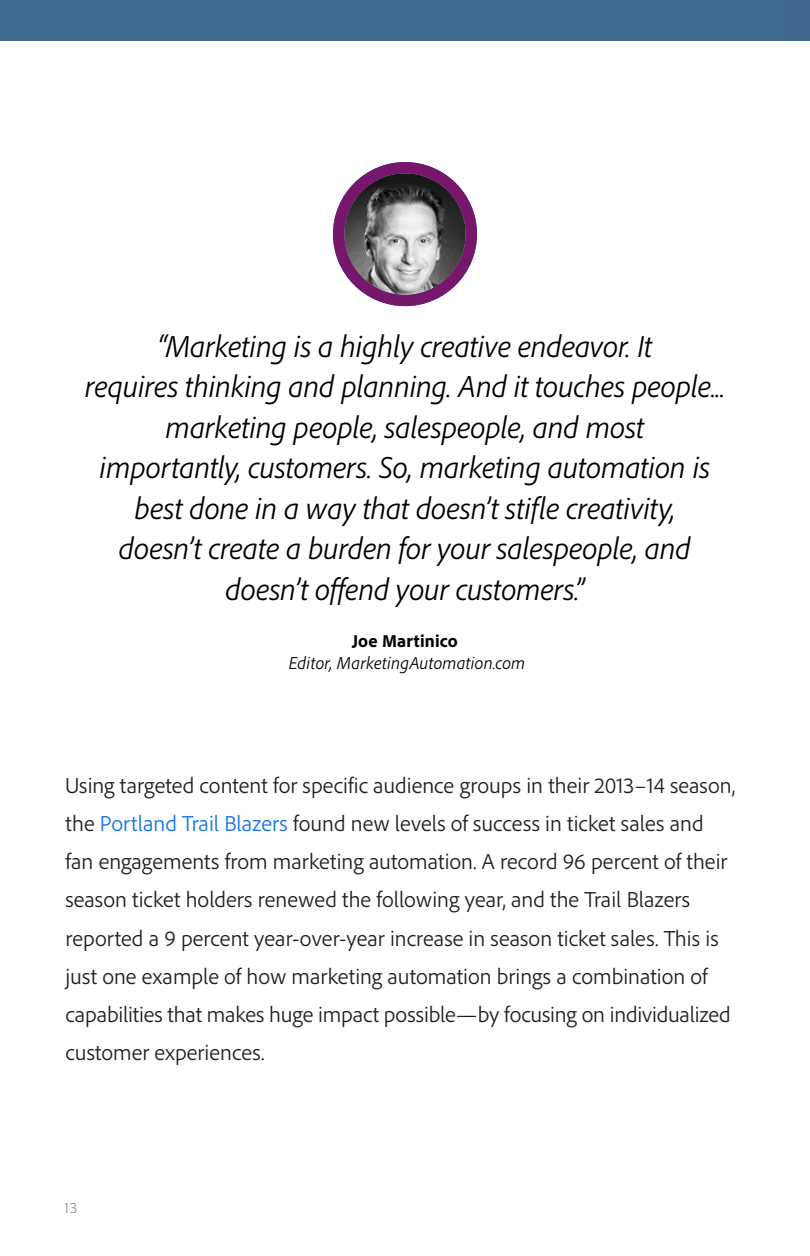
<style>
.page{position:relative;width:810px;height:1256px;background:#fff}
.page>*{position:absolute;margin:0;border:0;box-sizing:border-box;transform-origin:0 0}
.t1{font:italic 300 31.5px/40.5px "Adobe Clean";letter-spacing:-.005em;color:#000;text-align:center}
.Body{font:300 22.5px/38.2px "Adobe Clean";color:#231f20}
.Quote_author_title{font:italic 300 18px "Adobe Clean";letter-spacing:.01em;color:#000}
.Quote_author{font:800 18px "Adobe Clean";letter-spacing:.01em;color:#000}
.t2{font:300 15.75px "Adobe Clean";color:#231f20}
.s1{color:#1473e6}
</style>
<div class="page">
<img style="left:344px;top:173px;width:122px;height:122px;border-radius:61px">
<div style="left:333px;top:162px;width:144px;height:144px;border:11px solid #77176b;border-radius:50%"></div>
<div style="left:0;top:0;width:810px;height:40px;background:#406c8f"></div>
<p class="t1" style="left:85px;top:325px;width:642px">“Marketing is a highly creative endeavor. It<br>requires thinking and planning. And it touches people... marketing people, salespeople, and most<br>importantly, customers. So, marketing automation is best done in a way that doesn’t stifle creativity,<br>doesn’t create a burden for your salespeople, and doesn’t offend your customers.”</p>
<p class="Quote_author" style="left:352px;top:629px;width:107px">Joe Martinico</p>
<p class="Quote_author_title" style="left:289px;top:651px;width:238px">Editor, MarketingAutomation.com</p>
<p class="Body" style="left:65px;top:765px;width:672px">Using targeted content for specific audience groups in their 2013–14 season, the <span class="s1">Portland Trail Blazers</span> found new levels of success in ticket sales and fan engagements from marketing automation. A record 96 percent of their season ticket holders renewed the following year, and the Trail Blazers reported a 9 percent year-over-year increase in season ticket sales. This is just one example of how marketing automation brings a combination of capabilities that makes huge impact possible—by focusing on individualized customer experiences.</p>
<p class="t2" style="left:65px;top:1197px;width:14px">13</p>
</div>
